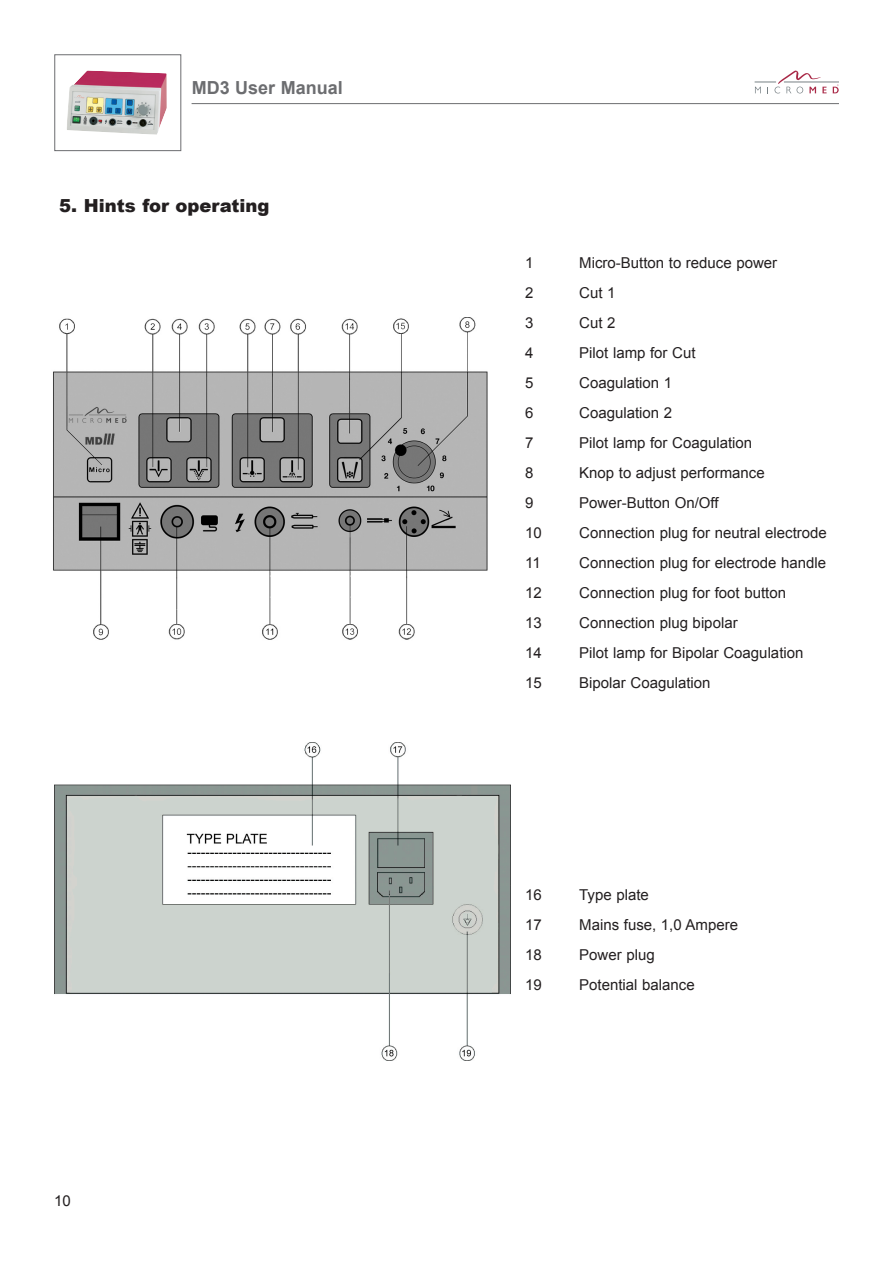
<style>
.page{position:relative;width:893px;height:1263px;background:#fff}
.page>*{position:absolute;margin:0;border:0;box-sizing:border-box;transform-origin:0 0}
.t1{font:900 18px "Arial";color:#231f20}
.t2{font:700 18px "Arial";color:#6c6d70}
.t3{font:15px "Arial";color:#231f20}
</style>
<div class="page">
<hr style="left:192px;top:103px;width:647px;height:1px;background:#6c6d70">
<div style="left:54px;top:54px;width:127px;height:97px;border:1px solid #6c6d70"></div>
<img style="left:67px;top:70px;width:100px;height:65px">
<hr style="left:784px;top:82px;width:55px;height:1px;background:#778084">
<svg style="left:755px;top:71px;width:72px;height:22px"></svg>
<svg style="left:833px;top:84px;width:6px;height:9px"></svg>
<img style="left:53px;top:317px;width:435px;height:323px">
<img style="left:54px;top:742px;width:456px;height:319px">
<p class="t2" style="left:192px;top:76px;width:153px">MD3 User Manual</p>
<p class="t1" style="left:59px;top:193px;width:212px">5. Hints for operating</p>
<p class="t3" style="left:54px;top:1191px;width:18px">10</p>
<p class="t3" style="left:525px;top:252px;width:10px">1</p>
<p class="t3" style="left:579px;top:252px;width:199px">Micro-Button to reduce power</p>
<p class="t3" style="left:525px;top:282px;width:10px">2</p>
<p class="t3" style="left:579px;top:282px;width:38px">Cut 1</p>
<p class="t3" style="left:525px;top:312px;width:10px">3</p>
<p class="t3" style="left:579px;top:312px;width:38px">Cut 2</p>
<p class="t3" style="left:525px;top:342px;width:10px">4</p>
<p class="t3" style="left:579px;top:342px;width:118px">Pilot lamp for Cut</p>
<p class="t3" style="left:525px;top:372px;width:10px">5</p>
<p class="t3" style="left:579px;top:372px;width:94px">Coagulation 1</p>
<p class="t3" style="left:525px;top:402px;width:10px">6</p>
<p class="t3" style="left:579px;top:402px;width:94px">Coagulation 2</p>
<p class="t3" style="left:525px;top:432px;width:10px">7</p>
<p class="t3" style="left:579px;top:432px;width:174px">Pilot lamp for Coagulation</p>
<p class="t3" style="left:525px;top:462px;width:10px">8</p>
<p class="t3" style="left:579px;top:462px;width:187px">Knop to adjust performance</p>
<p class="t3" style="left:525px;top:492px;width:10px">9</p>
<p class="t3" style="left:579px;top:492px;width:141px">Power-Button On/Off</p>
<p class="t3" style="left:525px;top:522px;width:18px">10</p>
<p class="t3" style="left:579px;top:522px;width:249px">Connection plug for neutral electrode</p>
<p class="t3" style="left:525px;top:552px;width:17px">11</p>
<p class="t3" style="left:579px;top:552px;width:248px">Connection plug for electrode handle</p>
<p class="t3" style="left:525px;top:582px;width:18px">12</p>
<p class="t3" style="left:579px;top:582px;width:208px">Connection plug for foot button</p>
<p class="t3" style="left:525px;top:612px;width:18px">13</p>
<p class="t3" style="left:579px;top:612px;width:160px">Connection plug bipolar</p>
<p class="t3" style="left:525px;top:642px;width:18px">14</p>
<p class="t3" style="left:579px;top:642px;width:226px">Pilot lamp for Bipolar Coagulation</p>
<p class="t3" style="left:525px;top:672px;width:18px">15</p>
<p class="t3" style="left:579px;top:672px;width:133px">Bipolar Coagulation</p>
<p class="t3" style="left:525px;top:885px;width:18px">16</p>
<p class="t3" style="left:579px;top:885px;width:71px">Type plate</p>
<p class="t3" style="left:525px;top:915px;width:18px">17</p>
<p class="t3" style="left:579px;top:915px;width:160px">Mains fuse, 1,0 Ampere</p>
<p class="t3" style="left:525px;top:945px;width:18px">18</p>
<p class="t3" style="left:579px;top:945px;width:77px">Power plug</p>
<p class="t3" style="left:525px;top:975px;width:18px">19</p>
<p class="t3" style="left:579px;top:975px;width:117px">Potential balance</p>
</div>
